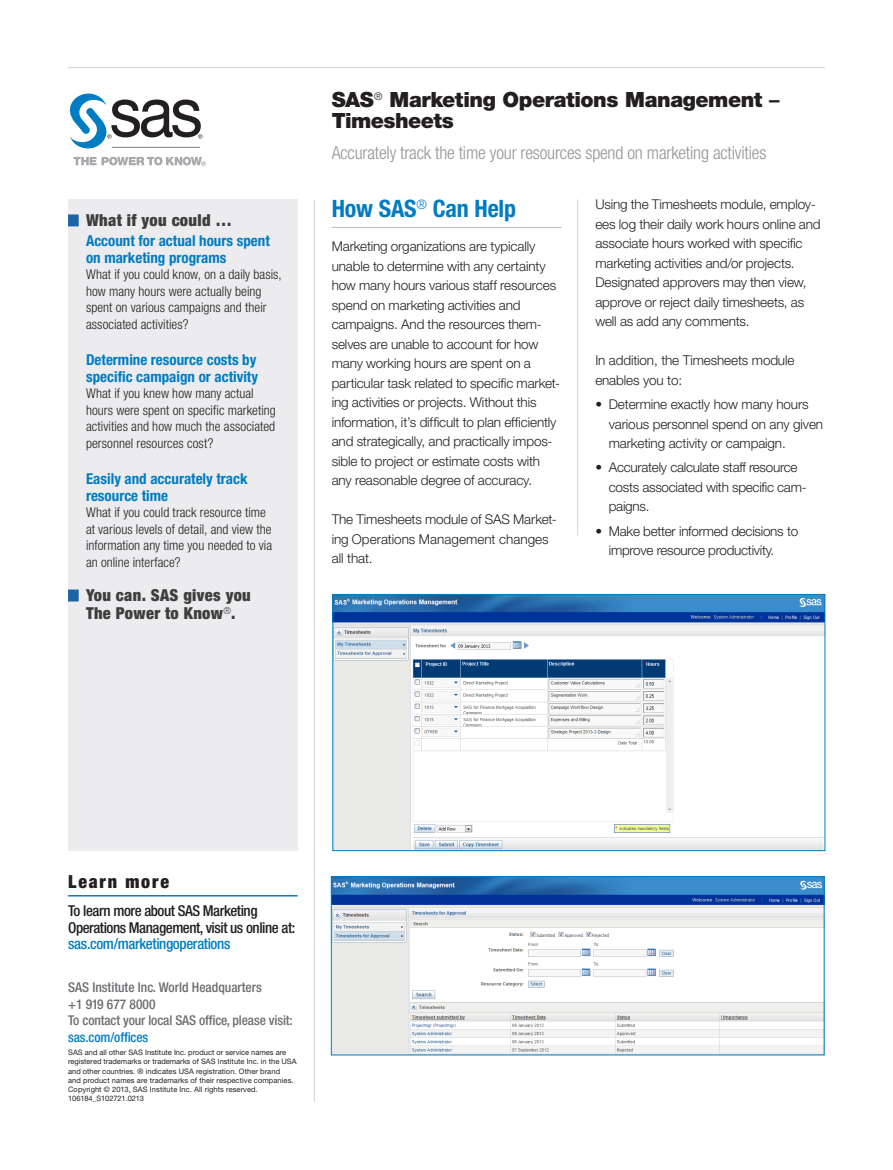
<style>
.page{position:relative;width:893px;height:1170px;background:#fff}
.page>*{position:absolute;margin:0;border:0;box-sizing:border-box;transform-origin:0 0}
.subhead1_wRule{font:700 condensed 24px "Helvetica Neue LT Std";letter-spacing:-.01em;color:#007cc2}
.Headline__Page_1{font:900 21px/21px "Helvetica Neue LT Std";letter-spacing:-.025em;color:#231f20}
.kicker_after_Headl{font:300 condensed 18px "Helvetica Neue LT Std";letter-spacing:-.01em;color:#939598}
.sidebar_SAS_FACTS{font:900 condensed 18px "Helvetica Neue LT Std";letter-spacing:.105em;color:#231f20}
.Sidebar_Subhd_1__Blu{font:900 condensed 16.5px/18px "Helvetica Neue LT Std";letter-spacing:.02em;color:#3e3e3f}
.Sidebar_Subhd_2__Blu{font:700 condensed 15px/16.5px "Helvetica Neue LT Std";color:#007cc2}
.Sidebar_Subhd_2__Blu-2{font:500 condensed 15px/16.5px "Helvetica Neue LT Std";letter-spacing:-.03em;color:#231f20}
.Body{font:300 13.5px/19.5px "Helvetica Neue LT Std";letter-spacing:-.01em;color:#231f20}
.Sidebar_body_text{font:300 condensed 13.5px/16.5px "Helvetica Neue LT Std";letter-spacing:.005em;color:#231f20}
.Bullet_lists__Body{font:300 13.5px/19.5px "Helvetica Neue LT Std";letter-spacing:-.02em;color:#231f20}
.t1{font:500 condensed 13.5px/16.5px "Helvetica Neue LT Std";letter-spacing:-.01em;color:#6c6d70}
.Body_before_bullet{font:300 13.5px/19.5px "Helvetica Neue LT Std";letter-spacing:-.01em;color:#231f20}
.t2{font:7.5px/9px "Helvetica Neue LT Std";color:#231f20}
.s1{font-weight:500}
.s2{color:#007cc2}
</style>
<div class="page">
<hr style="left:68px;top:67px;width:757px;height:1px;background:#d1d2d4">
<hr style="left:314px;top:199px;width:1px;height:902px;background:#d1d2d4">
<hr style="left:577px;top:199px;width:1px;height:336px;background:#d1d2d4">
<div style="left:68px;top:199px;width:230px;height:651px;background:#ececee"></div>
<div style="left:68px;top:214px;width:11px;height:12px;background:#1d64a6"></div>
<div style="left:68px;top:589px;width:11px;height:12px;background:#1d64a6"></div>
<hr style="left:332px;top:227px;width:229px;height:1px;background:#bcbdc0">
<svg style="left:73px;top:157px;width:133px;height:8px"></svg>
<svg style="left:69px;top:93px;width:133px;height:56px"></svg>
<hr style="left:112px;top:147px;width:88px;height:1px;background:#808285">
<hr style="left:68px;top:895px;width:230px;height:1px;background:#007cc2">
<img style="left:334px;top:596px;width:489px;height:253px">
<div style="left:332px;top:594px;width:493px;height:257px;border:1px solid #007cc2"></div>
<img style="left:333px;top:878px;width:489px;height:175px">
<div style="left:331px;top:876px;width:493px;height:179px;border:1px solid #007cc2"></div>
<p class="Sidebar_Subhd_1__Blu" style="left:86px;top:211px;width:147px">What if you could …</p>
<p class="Sidebar_Subhd_2__Blu" style="left:86px;top:232px;width:185px">Account for actual hours spent on marketing programs</p>
<p class="Sidebar_body_text" style="left:86px;top:266px;width:197px">What if you could know, on a daily basis, how many hours were actually being spent on various campaigns and their associated activities?</p>
<p class="Sidebar_Subhd_2__Blu" style="left:86px;top:351px;width:174px">Determine resource costs by specific campaign or activity</p>
<p class="Sidebar_body_text" style="left:86px;top:385px;width:191px">What if you knew how many actual hours were spent on specific marketing activities and how much the associated personnel resources cost?</p>
<p class="Sidebar_Subhd_2__Blu" style="left:86px;top:470px;width:163px">Easily and accurately track resource time</p>
<p class="Sidebar_body_text" style="left:86px;top:504px;width:188px">What if you could track resource time at various levels of detail, and view the information any time you needed to via an online interface?</p>
<p class="Sidebar_Subhd_1__Blu" style="left:86px;top:586px;width:166px">You can. SAS gives you<br>The Power to Know<sup>®</sup>.</p>
<p class="Headline__Page_1" style="left:332px;top:89px;width:449px">SAS<sup>®</sup> Marketing Operations Management <span class="s1">–<br></span>Timesheets</p>
<p class="kicker_after_Headl" style="left:332px;top:143px;width:436px">Accurately track the time your resources spend on marketing activities</p>
<p class="subhead1_wRule" style="left:332px;top:193px;width:186px">How SAS<sup>®</sup> Can Help</p>
<p class="Body" style="left:332px;top:236px;width:230px">Marketing organizations are typically unable to determine with any certainty how many hours various staff resources spend on marketing activities and campaigns. And the resources them&shy;selves are unable to account for how many working hours are spent on a particular task related to specific market&shy;ing activities or projects. Without this information, it’s difficult to plan efficiently and strategically, and practically impos&shy;sible to project or estimate costs with any reasonable degree of accuracy.</p>
<p class="Body" style="left:332px;top:509px;width:227px">The Timesheets module of SAS Market&shy;ing Operations Management changes all that.</p>
<p class="Body" style="left:595px;top:194px;width:227px">Using the Timesheets module, employ&shy;ees log their daily work hours online and associate hours worked with specific marketing activities and/or projects.<br>Designated approvers may then view, approve or reject daily timesheets, as well as add any comments.</p>
<p class="Body_before_bullet" style="left:595px;top:350px;width:201px">In addition, the Timesheets module enables you to:</p>
<p class="Bullet_lists__Body" style="left:609px;top:394px;width:216px;text-indent:-14px">• Determine exactly how many hours various personnel spend on any given marketing activity or campaign.</p>
<p class="Bullet_lists__Body" style="left:609px;top:457px;width:199px;text-indent:-14px">• Accurately calculate staff resource costs associated with specific cam&shy;paigns.</p>
<p class="Bullet_lists__Body" style="left:609px;top:521px;width:191px;text-indent:-14px">• Make better informed decisions to improve resource productivity.</p>
<p class="sidebar_SAS_FACTS" style="left:68px;top:870px;width:102px">Learn more</p>
<p class="Sidebar_Subhd_2__Blu-2" style="left:68px;top:902px;width:229px">To learn more about SAS Marketing<br>Operations Management, visit us online at: <span class="s2">sas.com/marketingoperations</span></p>
<p class="t1" style="left:68px;top:979px;width:195px">SAS Institute Inc. World Headquarters +1 919 677 8000</p>
<p class="t1" style="left:68px;top:1012px;width:226px">To contact your local SAS office, please visit: <span class="s2">sas.com/offices</span></p>
<p class="t2" style="left:68px;top:1048px;width:230px">SAS and all other SAS Institute Inc. product or service names are registered trademarks or trademarks of SAS Institute Inc. in the USA and other countries. ® indicates USA registration. Other brand<br>and product names are trademarks of their respective companies.<br>Copyright © 2013, SAS Institute Inc. All rights reserved.<br>106184_S102721.0213</p>
</div>
